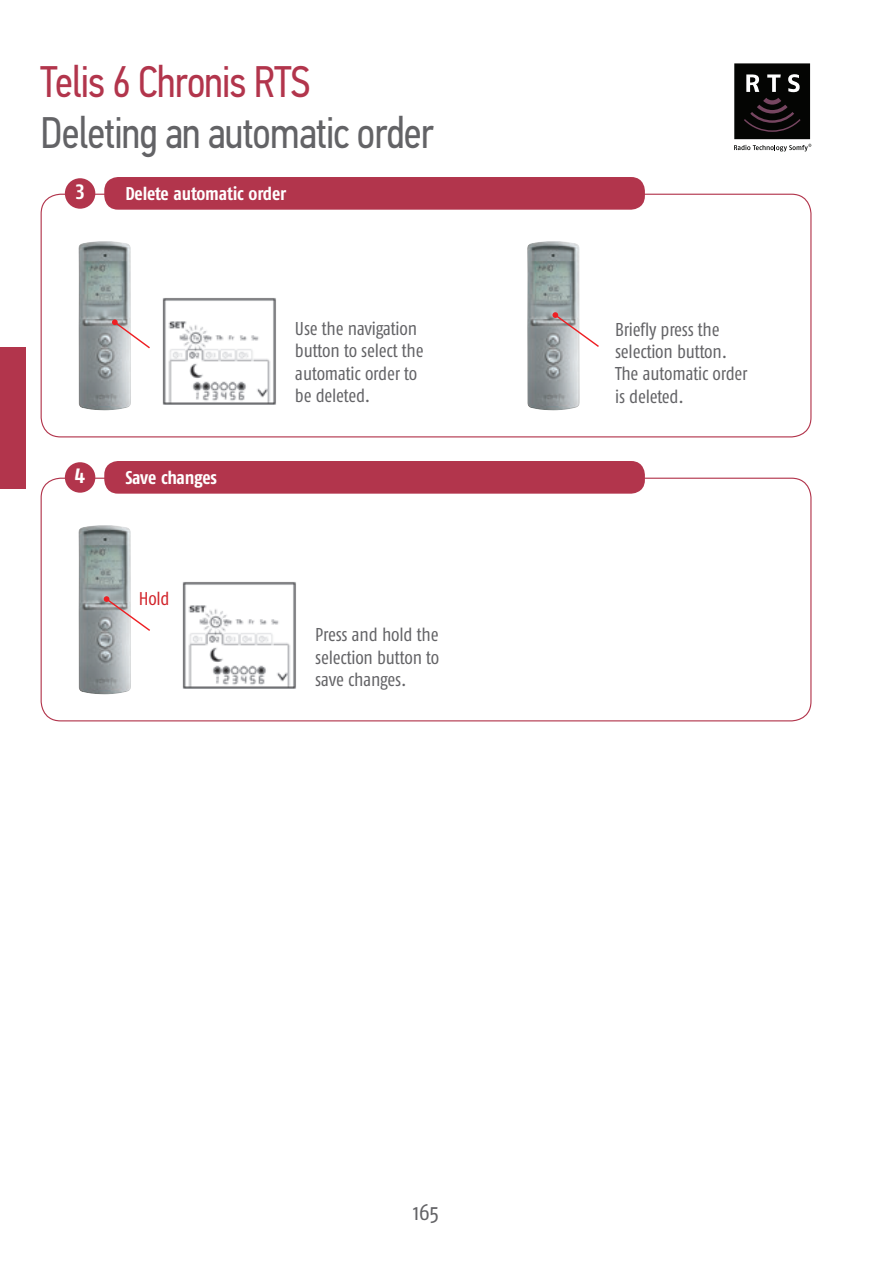
<style>
.page{position:relative;width:893px;height:1263px;background:#fff}
.page>*{position:absolute;margin:0;border:0;box-sizing:border-box;transform-origin:0 0}
.t1{font:44.4px "PF Din Text Cond Pro";letter-spacing:-.02em;color:#636366;scale:.95 1}
.t2{font:44.4px "PF Din Text Cond Pro";letter-spacing:-.02em;color:#b2354c;scale:.95 1}
.t3{font:22.95px "Fago Co";color:#636366}
.t4{font:20.7px "Fago Co Bold Tf";color:#fff}
.t5{font:18.6px/22.4px "Fago Co";letter-spacing:-.01em;color:#636366}
.t6{font:18.45px "Fago Co Bold Tf";letter-spacing:-.01em;color:#fff}
.t7{font:18.45px "Fago Co";color:#d1232a}
</style>
<div class="page">
<div style="left:0;top:347px;width:26px;height:142px;background:#b2354c"></div>
<div style="left:734px;top:63px;width:76px;height:76px;background:#040503"></div>
<svg style="left:744px;top:74px;width:57px;height:58px"></svg>
<svg style="left:734px;top:144px;width:77px;height:7px"></svg>
<div style="left:104px;top:177px;width:541px;height:33px;background:#b2354c;border-radius:14px"></div>
<div style="left:104px;top:461px;width:541px;height:33px;background:#b2354c;border-radius:14px"></div>
<div style="left:65px;top:178px;width:30px;height:31px;background:#b2354c;border-radius:50%"></div>
<div style="left:65px;top:462px;width:30px;height:31px;background:#b2354c;border-radius:50%"></div>
<img style="left:162px;top:298px;width:114px;height:106px">
<img style="left:183px;top:582px;width:113px;height:106px">
<img style="left:527px;top:241px;width:53px;height:169px">
<svg style="left:552px;top:312px;width:47px;height:36px"></svg>
<img style="left:78px;top:241px;width:53px;height:169px">
<svg style="left:112px;top:319px;width:38px;height:31px"></svg>
<img style="left:78px;top:525px;width:53px;height:169px">
<svg style="left:104px;top:596px;width:46px;height:36px"></svg>
<h1 class="t2" style="left:41px;top:65px;width:286px">Telis 6 Chronis RTS</h1>
<h1 class="t1" style="left:41px;top:116px;width:415px">Deleting an automatic order</h1>
<p class="t4" style="left:75px;top:185px;width:12px">3</p>
<p class="t6" style="left:125px;top:187px;width:162px">Delete automatic order</p>
<p class="t4" style="left:75px;top:469px;width:12px">4</p>
<p class="t6" style="left:125px;top:471px;width:93px">Save changes</p>
<p class="t7" style="left:139px;top:592px;width:32px">Hold</p>
<p class="t5" style="left:295px;top:319px;width:130px">Use the navigation button to select the automatic order to be deleted.</p>
<p class="t5" style="left:315px;top:625px;width:126px;text-align:justify">Press and hold the selection button to save changes.</p>
<p class="t5" style="left:615px;top:320px;width:134px">Briefly press the selection button.<br>The automatic order is deleted.</p>
<p class="t3" style="left:413px;top:1203px;width:27px">165</p>
</div>
